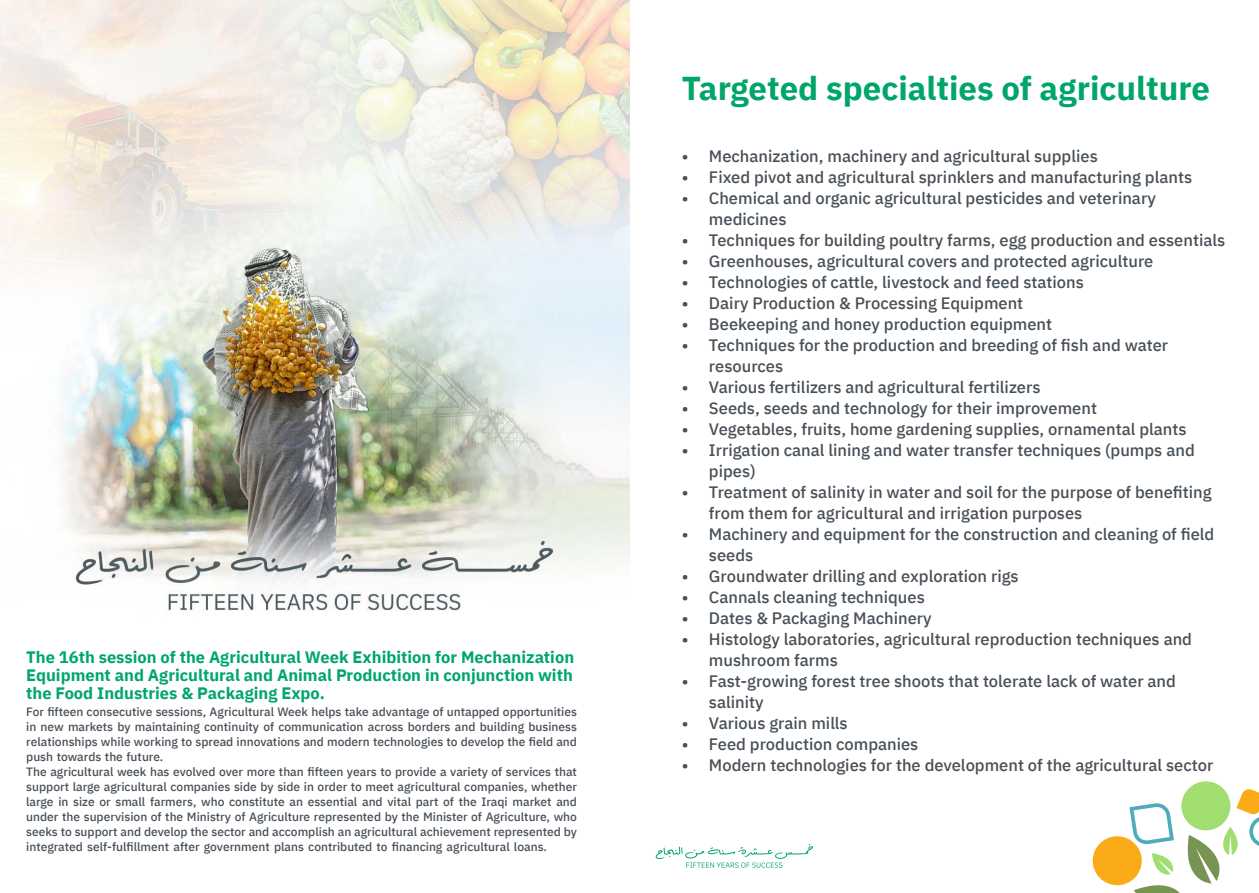
<style>
.page{position:relative;width:1259px;height:893px;background:#fff}
.page>*{position:absolute;margin:0;border:0;box-sizing:border-box;transform-origin:0 0}
.t1{font:700 33px "IBM Plex Sans";color:#00a669}
.t2{font:500 16.5px/21px "IBM Plex Sans";color:#474f57}
.t3{font:700 16.5px/18px "IBM Plex Sans";color:#00a669;text-align:justify}
.t4{font:500 12px/15px "IBM Plex Sans";color:#474f57}
</style>
<div class="page">
<svg style="left:656px;top:844px;width:157px;height:24px"></svg>
<div style="left:1181px;top:781px;width:49px;height:49px;background:#a1de70;border-radius:50%"></div>
<div style="left:1092px;top:836px;width:49px;height:49px;background:#faab17;border-radius:50%"></div>
<svg style="left:1129px;top:788px;width:130px;height:105px"></svg>
<img style="left:0;top:0;width:629px;height:611px">
<p class="t3" style="left:26px;top:647px;width:549px">The 16th session of the Agricultural Week Exhibition for Mechanization Equipment and Agricultural and Animal Production in conjunction with the Food Industries &amp; Packaging Expo.</p>
<p class="t4" style="left:26px;top:704px;width:552px">For fifteen consecutive sessions, Agricultural Week helps take advantage of untapped opportunities in new markets by maintaining continuity of communication across borders and building business relationships while working to spread innovations and modern technologies to develop the field and push towards the future.<br>The agricultural week has evolved over more than fifteen years to provide a variety of services that support large agricultural companies side by side in order to meet agricultural companies, whether large in size or small farmers, who constitute an essential and vital part of the Iraqi market and under the supervision of the Ministry of Agriculture represented by the Minister of Agriculture, who seeks to support and develop the sector and accomplish an agricultural achievement represented by integrated self-fulfillment after government plans contributed to financing agricultural loans.</p>
<h1 class="t1" style="left:682px;top:62px;width:529px">Targeted specialties of agriculture</h1>
<p class="t2" style="left:682px;top:144px;width:417px">• Mechanization, machinery and agricultural supplies</p>
<p class="t2" style="left:682px;top:165px;width:512px">• Fixed pivot and agricultural sprinklers and manufacturing plants</p>
<p class="t2" style="left:709px;top:186px;width:448px;text-indent:-27px">• Chemical and organic agricultural pesticides and veterinary medicines</p>
<p class="t2" style="left:682px;top:228px;width:545px">• Techniques for building poultry farms, egg production and essentials</p>
<p class="t2" style="left:682px;top:249px;width:473px">• Greenhouses, agricultural covers and protected agriculture</p>
<p class="t2" style="left:682px;top:270px;width:403px">• Technologies of cattle, livestock and feed stations</p>
<p class="t2" style="left:682px;top:291px;width:343px">• Dairy Production &amp; Processing Equipment</p>
<p class="t2" style="left:682px;top:312px;width:372px">• Beekeeping and honey production equipment</p>
<p class="t2" style="left:709px;top:333px;width:461px;text-indent:-27px">• Techniques for the production and breeding of fish and water resources</p>
<p class="t2" style="left:682px;top:375px;width:360px">• Various fertilizers and agricultural fertilizers</p>
<p class="t2" style="left:682px;top:396px;width:416px">• Seeds, seeds and technology for their improvement</p>
<p class="t2" style="left:682px;top:417px;width:506px">• Vegetables, fruits, home gardening supplies, ornamental plants</p>
<p class="t2" style="left:709px;top:438px;width:487px;text-indent:-27px">• Irrigation canal lining and water transfer techniques (pumps and pipes)</p>
<p class="t2" style="left:709px;top:480px;width:504px;text-indent:-27px">• Treatment of salinity in water and soil for the purpose of benefiting from them for agricultural and irrigation purposes</p>
<p class="t2" style="left:709px;top:522px;width:507px;text-indent:-27px">• Machinery and equipment for the construction and cleaning of field seeds</p>
<p class="t2" style="left:682px;top:564px;width:338px">• Groundwater drilling and exploration rigs</p>
<p class="t2" style="left:682px;top:585px;width:244px">• Cannals cleaning techniques</p>
<p class="t2" style="left:682px;top:606px;width:251px">• Dates &amp; Packaging Machinery</p>
<p class="t2" style="left:709px;top:627px;width:484px;text-indent:-27px">• Histology laboratories, agricultural reproduction techniques and mushroom farms</p>
<p class="t2" style="left:709px;top:669px;width:468px;text-indent:-27px">• Fast-growing forest tree shoots that tolerate lack of water and salinity</p>
<p class="t2" style="left:682px;top:711px;width:167px">• Various grain mills</p>
<p class="t2" style="left:682px;top:732px;width:238px">• Feed production companies</p>
<p class="t2" style="left:682px;top:753px;width:533px">• Modern technologies for the development of the agricultural sector</p>
</div>
